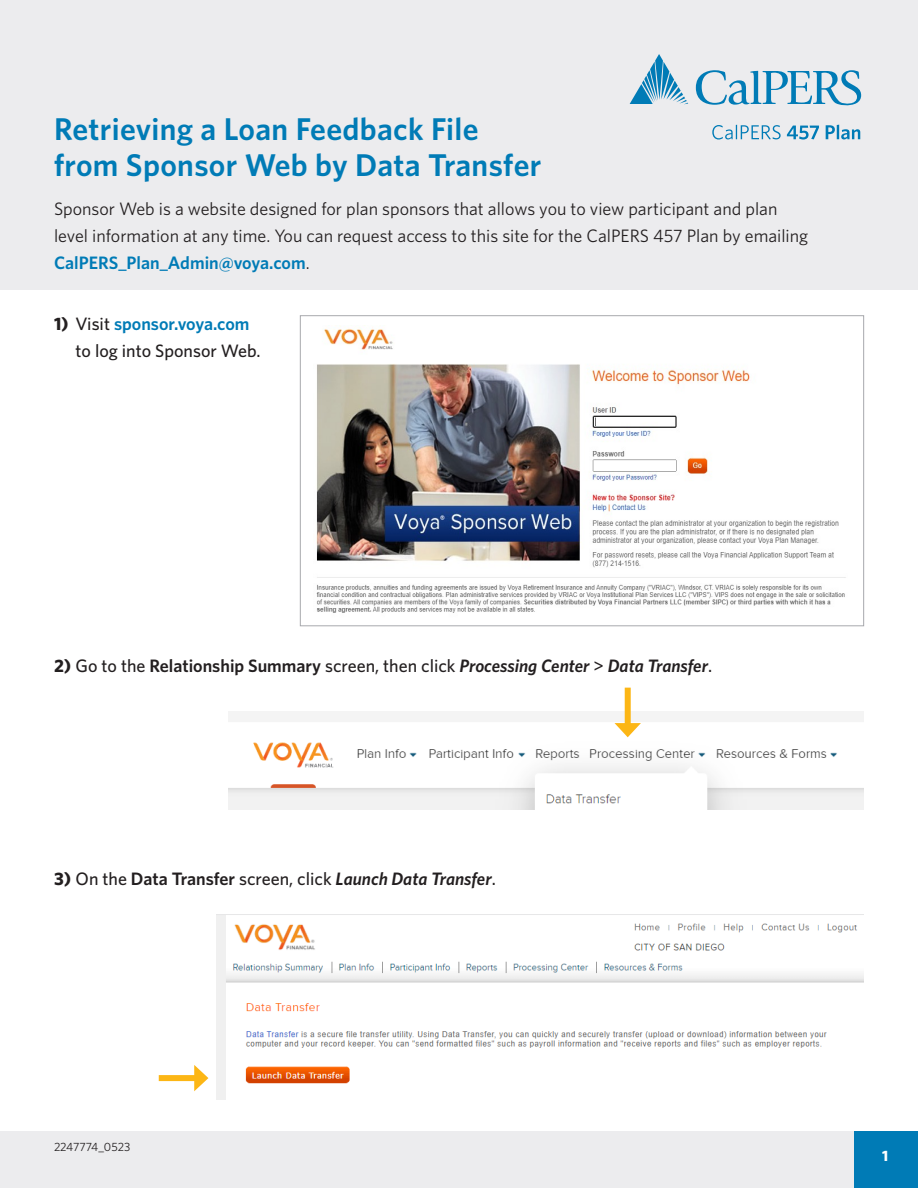
<style>
.page{position:relative;width:918px;height:1188px;background:#fff}
.page>*{position:absolute;margin:0;border:0;box-sizing:border-box;transform-origin:0 0}
.Subheading-TOC{font:600 31.5px/36px "Whitney";letter-spacing:.01em;color:#007bb6}
.Main_Text{font:18px/27px "Whitney";color:#231f20}
.Main_Text-2{font:500 18px/27px "Whitney";color:#231f20}
.Main_Text-3{font:italic 600 18px "Whitney";color:#231f20}
.t1{font:700 15px "Whitney";color:#fff}
.Main_Text-4{font:12px "Whitney";letter-spacing:-.005em;color:#231f20}
.s1{font-weight:600;color:#007bb6}
.s2{font-weight:700}
.s3{font-weight:700;font-style:normal}
.s4{font-weight:500;font-style:normal}
.s5{font-style:normal}
.s6{font-weight:600}
.s7{font-weight:600;font-style:italic}
</style>
<div class="page">
<div style="left:0;top:1132px;width:918px;height:56px;background:#ececee"></div>
<div style="left:854px;top:1132px;width:64px;height:56px;background:#007bb6"></div>
<div style="left:0;top:0;width:918px;height:289px;background:#ececee"></div>
<svg style="left:712px;top:125px;width:69px;height:15px"></svg>
<svg style="left:787px;top:126px;width:32px;height:14px"></svg>
<svg style="left:826px;top:125px;width:34px;height:14px"></svg>
<svg style="left:630px;top:54px;width:58px;height:50px"></svg>
<svg style="left:696px;top:70px;width:165px;height:36px"></svg>
<img style="left:316px;top:325px;width:530px;height:288px">
<img style="left:229px;top:711px;width:634px;height:99px">
<div style="left:625px;top:688px;width:6px;height:40px;background:#fcb615"></div>
<svg style="left:615px;top:723px;width:26px;height:14px"></svg>
<img style="left:216px;top:914px;width:648px;height:185px">
<div style="left:159px;top:1075px;width:41px;height:6px;background:#fcb615"></div>
<svg style="left:194px;top:1065px;width:14px;height:26px"></svg>
<p class="Subheading-TOC" style="left:54px;top:110px;width:489px">Retrieving a Loan Feedback File from Sponsor Web by Data Transfer</p>
<p class="Main_Text" style="left:54px;top:195px;width:756px">Sponsor Web is a website designed for plan sponsors that allows you to view participant and plan level information at any time. You can request access to this site for the CalPERS 457 Plan by emailing<br><span class="s1">CalPERS_Plan_Admin@voya.com</span>.</p>
<p class="Main_Text-2" style="left:76px;top:310px;width:187px;text-indent:-22px"><span class="s2">1)</span> Visit <span class="s1">sponsor.voya.com </span>to log into Sponsor Web.</p>
<p class="Main_Text-3" style="left:54px;top:654px;width:660px"><span class="s3">2)</span> <span class="s4">Go to the</span> <span class="s5">Relationship Summary</span> <span class="s4">screen, then click</span> Processing Center <span class="s4">&gt;</span> Data Transfer<span class="s4">.</span></p>
<p class="Main_Text-2" style="left:54px;top:865px;width:443px"><span class="s2">3)</span> On the <span class="s6">Data Transfer</span> screen, click <span class="s7">Launch Data Transfer</span>.</p>
<p class="Main_Text-4" style="left:54px;top:1139px;width:78px">2247774_0523</p>
<p class="t1" style="left:882px;top:1146px;width:8px">1</p>
</div>
